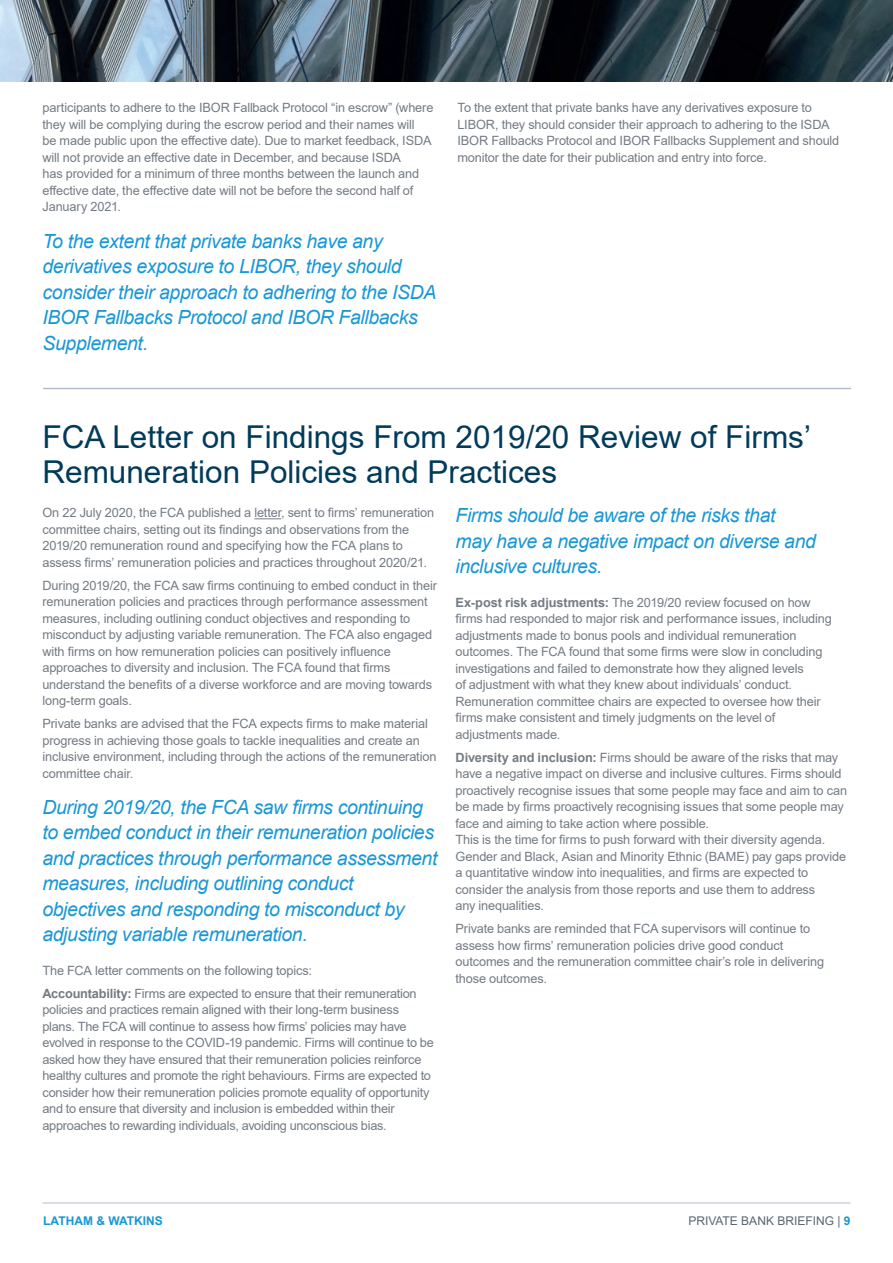
<style>
.page{position:relative;width:893px;height:1263px;background:#fff}
.page>*{position:absolute;margin:0;border:0;box-sizing:border-box;transform-origin:0 0}
.Heading{font:31.5px/34.5px "Arial";color:#023b5a}
.Pull_Quote{font:italic 19.5px/25.5px "Arial";letter-spacing:-.02em;color:#1a97d5}
.Body_Copy{font:12.75px/16.5px "Arial";letter-spacing:-.01em;color:#747b84}
.t1{font:12px "Arial";color:#596670}
.t2{font:700 12px "Arial";color:#1a97d5}
.s1{font-weight:700}
.s2{font-weight:700;color:#1a97d5}
</style>
<div class="page">
<hr style="left:43px;top:1202px;width:807px;height:1px;background:#b4becb">
<img style="left:0;top:0;width:893px;height:81px">
<hr style="left:43px;top:388px;width:808px;height:1px;background:#b4becb">
<svg style="left:254px;top:518px;width:27px;height:1px"></svg>
<p class="Body_Copy" style="left:43px;top:100px;width:392px">participants to adhere to the IBOR Fallback Protocol “in escrow” (where they will be complying during the escrow period and their names will<br>be made public upon the effective date). Due to market feedback, ISDA will not provide an effective date in December, and because ISDA<br>has provided for a minimum of three months between the launch and effective date, the effective date will not be before the second half of January 2021.</p>
<p class="Pull_Quote" style="left:43px;top:228px;width:395px">To the extent that private banks have any derivatives exposure to LIBOR, they should consider their approach to adhering to the ISDA IBOR Fallbacks Protocol and IBOR Fallbacks Supplement.</p>
<p class="Body_Copy" style="left:457px;top:100px;width:383px">To the extent that private banks have any derivatives exposure to LIBOR, they should consider their approach to adhering to the ISDA IBOR Fallbacks Protocol and IBOR Fallbacks Supplement and should monitor the date for their publication and entry into force.</p>
<p class="Heading" style="left:42px;top:420px;width:770px">FCA Letter on Findings From 2019/20 Review of Firms’<br>Remuneration Policies and Practices</p>
<p class="Body_Copy" style="left:42px;top:505px;width:393px">On 22 July 2020, the FCA published a letter, sent to firms’ remuneration committee chairs, setting out its findings and observations from the 2019/20 remuneration round and specifying how the FCA plans to assess firms’ remuneration policies and practices throughout 2020/21.</p>
<p class="Body_Copy" style="left:42px;top:577px;width:396px">During 2019/20, the FCA saw firms continuing to embed conduct in their remuneration policies and practices through performance assessment measures, including outlining conduct objectives and responding to misconduct by adjusting variable remuneration. The FCA also engaged with firms on how remuneration policies can positively influence approaches to diversity and inclusion. The FCA found that firms understand the benefits of a diverse workforce and are moving towards long-term goals.</p>
<p class="Body_Copy" style="left:42px;top:715px;width:396px">Private banks are advised that the FCA expects firms to make material progress in achieving those goals to tackle inequalities and create an inclusive environment, including through the actions of the remuneration committee chair.</p>
<p class="Pull_Quote" style="left:42px;top:794px;width:396px">During 2019/20, the FCA saw firms continuing to embed conduct in their remuneration policies and practices through performance assessment measures, including outlining conduct objectives and responding to misconduct by adjusting variable remuneration.</p>
<p class="Body_Copy" style="left:42px;top:962px;width:271px">The FCA letter comments on the following topics:</p>
<p class="Body_Copy" style="left:42px;top:985px;width:393px"><span class="s1">Accountability:</span> Firms are expected to ensure that their remuneration policies and practices remain aligned with their long-term business plans. The FCA will continue to assess how firms’ policies may have evolved in response to the COVID-19 pandemic. Firms will continue to be asked how they have ensured that their remuneration policies reinforce healthy cultures and promote the right behaviours. Firms are expected to consider how their remuneration policies promote equality of opportunity and to ensure that diversity and inclusion is embedded within their approaches to rewarding individuals, avoiding unconscious bias.</p>
<p class="Pull_Quote" style="left:455px;top:503px;width:362px">Firms should be aware of the risks that may have a negative impact on diverse and inclusive cultures.</p>
<p class="Body_Copy" style="left:455px;top:594px;width:378px"><span class="s1">Ex-post risk adjustments:</span> The 2019/20 review focused on how firms had responded to major risk and performance issues, including adjustments made to bonus pools and individual remuneration outcomes. The FCA found that some firms were slow in concluding investigations and failed to demonstrate how they aligned levels<br>of adjustment with what they knew about individuals’ conduct.<br>Remuneration committee chairs are expected to oversee how their firms make consistent and timely judgments on the level of adjustments made.</p>
<p class="Body_Copy" style="left:455px;top:749px;width:393px"><span class="s1">Diversity and inclusion:</span> Firms should be aware of the risks that may have a negative impact on diverse and inclusive cultures. Firms should proactively recognise issues that some people may face and aim to can be made by firms proactively recognising issues that some people may face and aiming to take action where possible.<br>This is the time for firms to push forward with their diversity agenda.<br>Gender and Black, Asian and Minority Ethnic (BAME) pay gaps provide a quantitative window into inequalities, and firms are expected to consider the analysis from those reports and use them to address<br>any inequalities.</p>
<p class="Body_Copy" style="left:455px;top:920px;width:370px">Private banks are reminded that FCA supervisors will continue to assess how firms’ remuneration policies drive good conduct outcomes and the remuneration committee chair’s role in delivering those outcomes.</p>
<p class="t2" style="left:43px;top:1212px;width:121px">LATHAM &amp; WATKINS</p>
<p class="t1" style="left:688px;top:1212px;width:164px">PRIVATE BANK BRIEFING | <span class="s2">9</span></p>
</div>
